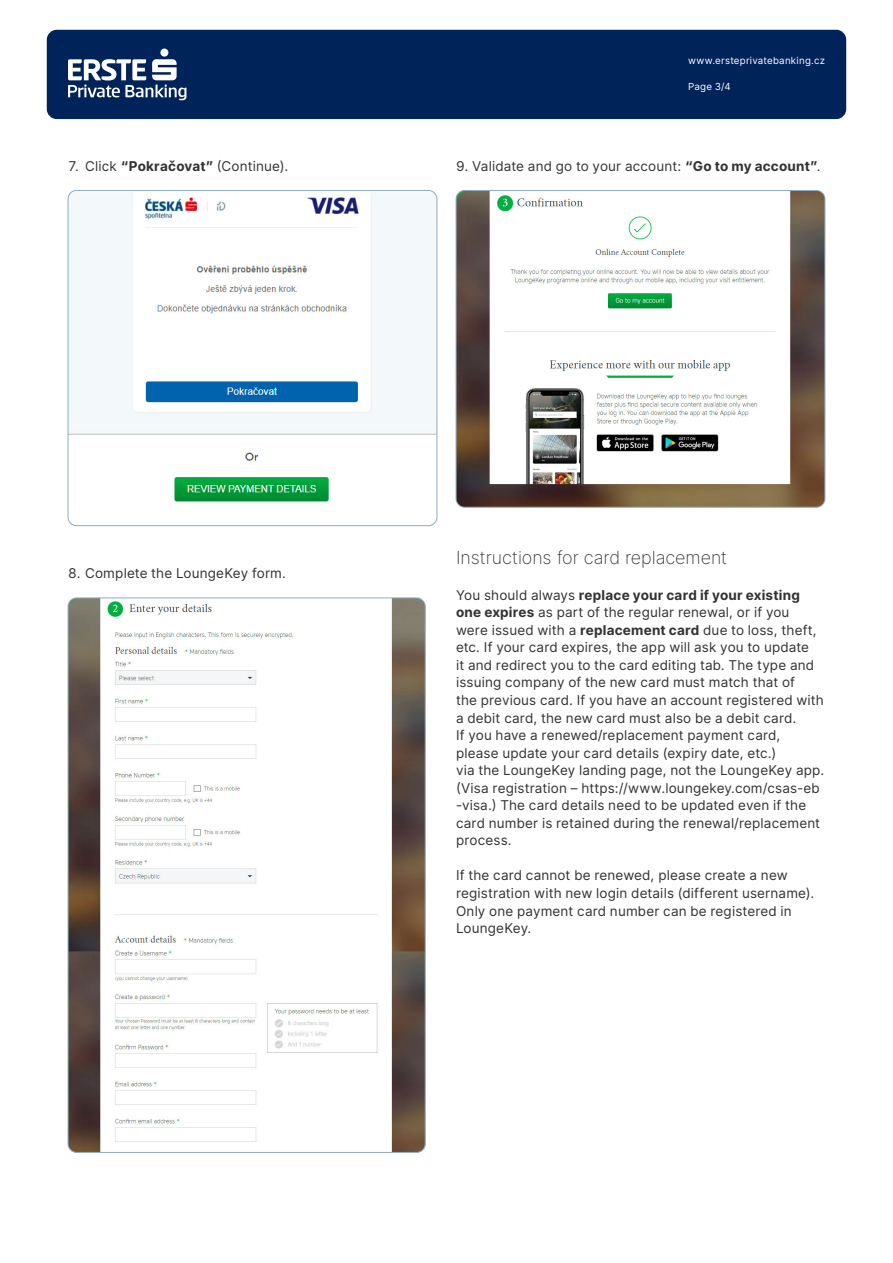
<style>
.page{position:relative;width:893px;height:1263px;background:#fff}
.page>*{position:absolute;margin:0;border:0;box-sizing:border-box;transform-origin:0 0}
.t1{font:200 18px "Inter";letter-spacing:-.005em;color:#333233}
.t2{font:13.5px/17.5px "Inter";letter-spacing:.01em;color:#333233}
.t3{font:9.75px "Inter";letter-spacing:.025em;color:#fff}
.s1{font-weight:700}
</style>
<div class="page">
<img style="left:68px;top:192px;width:369px;height:332px">
<div style="left:68px;top:190px;width:369px;height:336px;border:1px solid #8eacbd;border-radius:9px"></div>
<img style="left:456px;top:190px;width:369px;height:317px">
<div style="left:456px;top:190px;width:369px;height:318px;border:1px solid #8eacbd;border-radius:9px"></div>
<img style="left:68px;top:598px;width:356px;height:554px">
<div style="left:47px;top:30px;width:799px;height:89px;background:#002359;border-radius:10px"></div>
<div style="left:160px;top:49px;width:8px;height:8px;background:#fff;border-radius:50%"></div>
<svg style="left:68px;top:59px;width:118px;height:41px"></svg>
<p class="t3" style="left:688px;top:54px;width:138px">www.ersteprivatebanking.cz</p>
<p class="t3" style="left:688px;top:79px;width:44px">Page 3/4</p>
<p class="t2" style="left:68px;top:157px;width:222px">7. Click <span class="s1">“Pokračovat”</span> (Continue).</p>
<p class="t2" style="left:456px;top:157px;width:366px">9. Validate and go to your account: <span class="s1">“Go to my account”</span>.</p>
<p class="t2" style="left:68px;top:564px;width:219px">8. Complete the LoungeKey form.</p>
<h1 class="t1" style="left:456px;top:545px;width:273px">Instructions for card replacement</h1>
<p class="t2" style="left:456px;top:586px;width:370px">You should always <span class="s1">replace your card if your existing one expires</span> as part of the regular renewal, or if you were issued with a <span class="s1">replacement card</span> due to loss, theft, etc. If your card expires, the app will ask you to update<br>it and redirect you to the card editing tab. The type and issuing company of the new card must match that of<br>the previous card. If you have an account registered with a debit card, the new card must also be a debit card.<br>If you have a renewed/replacement payment card, please update your card details (expiry date, etc.)<br>via the LoungeKey landing page, not the LoungeKey app. (Visa registration – https://www.loungekey.com/csas-eb -visa.) The card details need to be updated even if the card number is retained during the renewal/replacement process.</p>
<p class="t2" style="left:456px;top:866px;width:360px">If the card cannot be renewed, please create a new registration with new login details (different username).<br>Only one payment card number can be registered in LoungeKey.</p>
</div>
